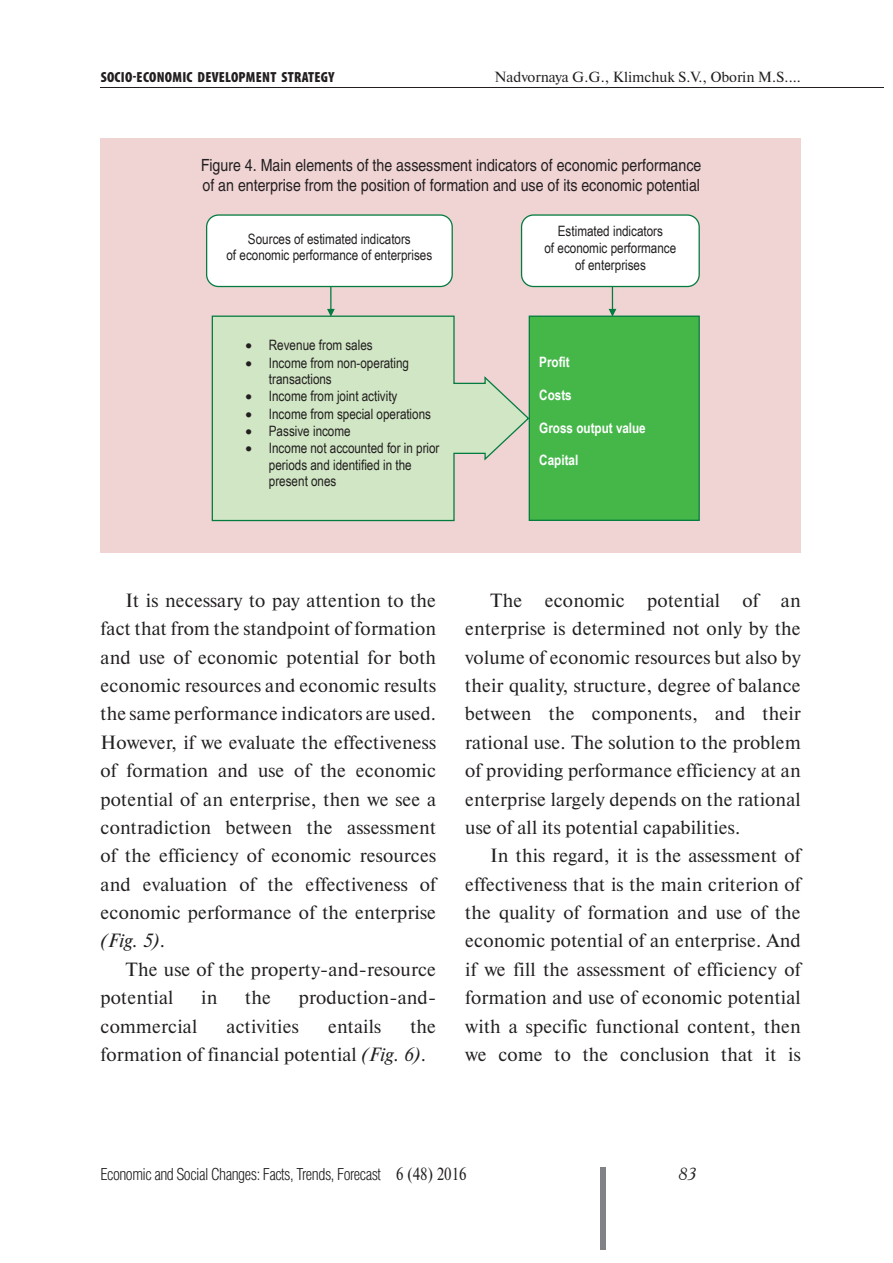
<style>
.page{position:relative;width:893px;height:1263px;background:#fff}
.page>*{position:absolute;margin:0;border:0;box-sizing:border-box;transform-origin:0 0}
.t1{font:19.05px/28.3px "Newton C";letter-spacing:.01em;color:#231f20;text-align:justify}
.t2{font:italic 17.7px "Academy";color:#231f20}
.t3{font:16.65px/20px "Helios";color:#231f20;scale:.85 1}
.t4{font:300 16.65px "Helios Cond";letter-spacing:-.03em;color:#231f20}
.t5{font:14.7px "Newton C";color:#231f20}
.t6{font:900 condensed 14.7px "Myriad Pro";letter-spacing:.02em;color:#231f20}
.t7{font:14.25px/16.5px "Arial Narrow";color:#231f20}
.t8{font:700 14.25px "Arial Narrow";color:#fff}
.s1{font-style:italic}
.s2{font-family:"Newton C";font-weight:400;font-size:17.7px}
</style>
<div class="page">
<div style="left:600px;top:1167px;width:6px;height:83px;background:#808285"></div>
<hr style="left:101px;top:87px;width:783px;height:1px;background:#231f20">
<div style="left:101px;top:138px;width:700px;height:414px;background:#f0d4d4"></div>
<svg style="left:211px;top:315px;width:319px;height:207px"></svg>
<div style="left:529px;top:316px;width:170px;height:204px;background:#45b749"></div>
<div style="left:529px;top:316px;width:171px;height:205px;border:1px solid #047c3f"></div>
<div style="left:207px;top:215px;width:245px;height:72px;background:#fff;border-radius:12px"></div>
<div style="left:206px;top:214px;width:247px;height:73px;border:1px solid #047c3f;border-radius:12px"></div>
<div style="left:521px;top:215px;width:178px;height:72px;background:#fff;border-radius:12px"></div>
<div style="left:521px;top:214px;width:179px;height:73px;border:1px solid #047c3f;border-radius:12px"></div>
<svg style="left:327px;top:287px;width:8px;height:30px"></svg>
<svg style="left:608px;top:287px;width:8px;height:30px"></svg>
<p class="t6" style="left:101px;top:71px;width:235px">SOCIO-ECONOMIC DEVELOPMENT STRATEGY</p>
<p class="t5" style="left:494px;top:72px;width:308px">Nadvornaya G.G., Klimchuk S.V., Oborin M.S....</p>
<p class="t3" style="left:201px;top:157px;width:590px">Figure 4. Main elements of the assessment indicators of economic performance of an enterprise from the position of formation and use of its economic potential</p>
<p class="t7" style="left:226px;top:230px;width:207px;text-align:center">Sources of estimated indicators<br>of economic performance of enterprises</p>
<p class="t7" style="left:544px;top:223px;width:133px;text-align:center">Estimated indicators<br>of economic performance of enterprises</p>
<p class="t7" style="left:246px;top:337px;width:129px">• Revenue from sales</p>
<p class="t7" style="left:269px;top:354px;width:142px;text-indent:-23px">• Income from non-operating transactions</p>
<p class="t7" style="left:246px;top:388px;width:153px">• Income from joint activity</p>
<p class="t7" style="left:246px;top:405px;width:187px">• Income from special operations</p>
<p class="t7" style="left:246px;top:423px;width:107px">• Passive income</p>
<p class="t7" style="left:269px;top:440px;width:172px;text-indent:-23px">• Income not accounted for in prior periods and identified in the present ones</p>
<p class="t8" style="left:539px;top:354px;width:32px">Profit</p>
<p class="t8" style="left:539px;top:387px;width:34px">Costs</p>
<p class="t8" style="left:539px;top:419px;width:108px">Gross output value</p>
<p class="t8" style="left:539px;top:452px;width:40px">Capital</p>
<p class="t1" style="left:101px;top:588px;width:337px;text-indent:25px">It is necessary to pay attention to the fact that from the standpoint of formation and use of economic potential for both economic resources and economic results the same performance indicators are used.<br>However, if we evaluate the effectiveness of formation and use of the economic potential of an enterprise, then we see a contradiction between the assessment of the efficiency of economic resources and evaluation of the effectiveness of economic performance of the enterprise <span class="s1">(Fig. 5)</span>.</p>
<p class="t1" style="left:101px;top:957px;width:337px;text-indent:25px">The use of the property-and-resource potential</p>
<p class="t1" style="left:201px;top:985px;width:18px">in</p>
<p class="t1" style="left:245px;top:985px;width:27px">the</p>
<p class="t1" style="left:299px;top:985px;width:139px">production-and-</p>
<p class="t1" style="left:101px;top:1013px;width:337px;text-indent:310px">the formation of financial potential <span class="s1">(Fig. 6)</span>.</p>
<p class="t1" style="left:101px;top:1013px;width:98px">commercial</p>
<p class="t1" style="left:227px;top:1013px;width:74px">activities</p>
<p class="t1" style="left:328px;top:1013px;width:54px">entails</p>
<p class="t1" style="left:465px;top:588px;width:337px;text-indent:25px">The economic potential of an enterprise is determined not only by the volume of economic resources but also by their quality, structure, degree of balance between the components, and their rational use. The solution to the problem of providing performance efficiency at an enterprise largely depends on the rational use of all its potential capabilities.</p>
<p class="t1" style="left:465px;top:843px;width:337px;text-indent:25px">In this regard, it is the assessment of effectiveness that is the main criterion of the quality of formation and use of the economic potential of an enterprise. And if we fill the assessment of efficiency of formation and use of economic potential with a specific functional content, then we come to the conclusion that it is</p>
<p class="t4" style="left:101px;top:1168px;width:368px">Economic and Social Changes: Facts, Trends, Forecast <span class="s2">6 (48) 2016</span></p>
<p class="t2" style="left:678px;top:1165px;width:20px">83</p>
</div>
